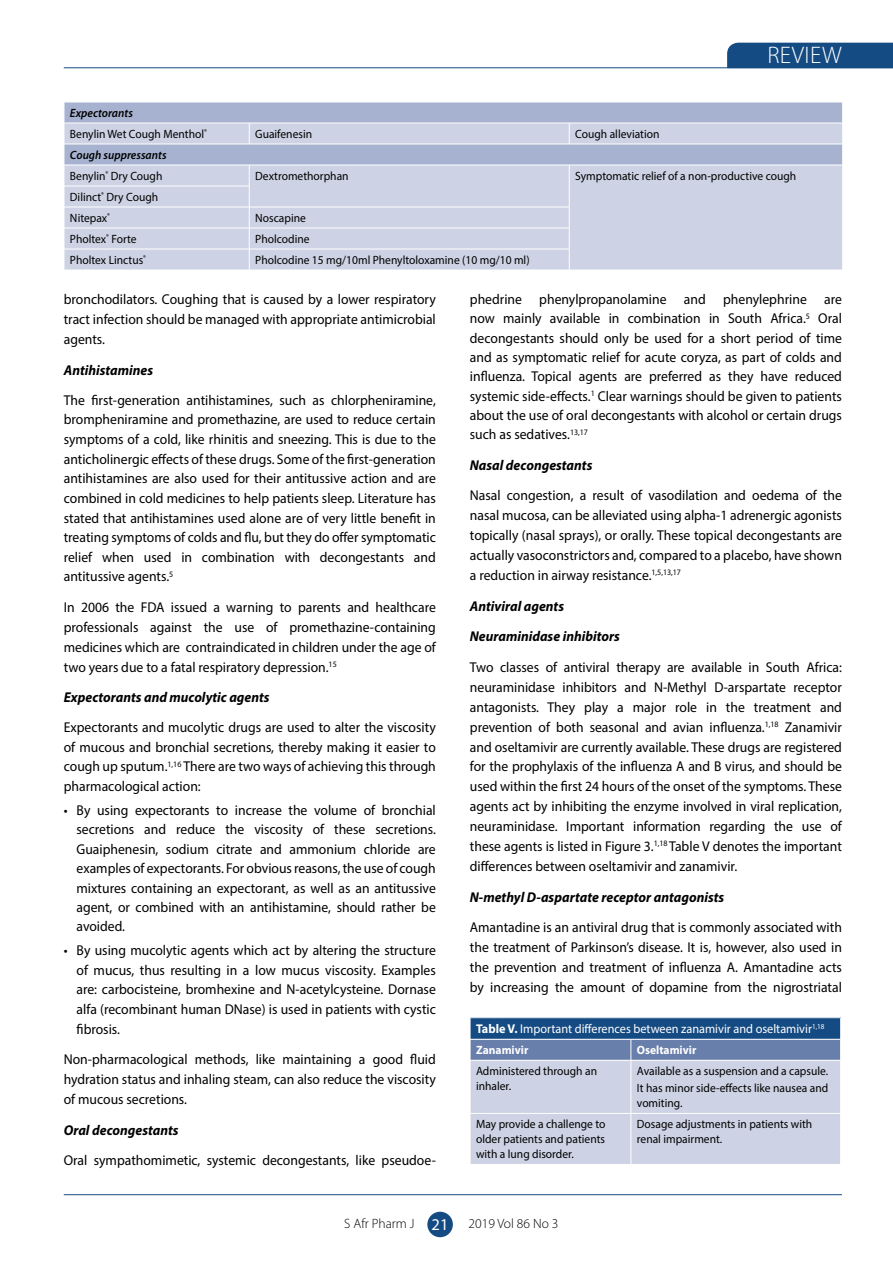
<style>
.page{position:relative;width:893px;height:1263px;background:#fff}
.page>*{position:absolute;margin:0;border:0;box-sizing:border-box;transform-origin:0 0}
.t1{font:300 24px "Myriad Pro";letter-spacing:.02em;color:#fff}
.t2{font:14.25px/20px "Myriad Pro";color:#000;text-align:justify;scale:.96 1}
.t3{font:italic 700 14.25px/30.6px "Myriad Pro";color:#000;scale:.96 1}
.t4{font:300 13.5px "Myriad Pro";color:#000}
.t5{font:12.75px "Myriad Pro";color:#fff;scale:.96 1}
.t6{font:12px/15px "Myriad Pro";color:#000;scale:.96 1}
.t7{font:italic 600 12px/21px "Myriad Pro";color:#000;scale:.96 1}
.t8{font:700 12px "Myriad Pro";color:#fff;scale:.96 1}
.s1{font-weight:600;font-style:italic}
.s2{font-weight:400;font-style:normal}
.s3{font-weight:700}
.s4{font-weight:400;font-size:16.5px;color:#fff}
</style>
<div class="page">
<hr style="left:64px;top:1194px;width:778px;height:1px;background:#154b83">
<div style="left:427px;top:1212px;width:26px;height:25px;background:#154b83;border-radius:50%"></div>
<svg style="left:726px;top:42px;width:167px;height:27px;background:#23558a"></svg>
<hr style="left:64px;top:67px;width:829px;height:1px;background:#154b83">
<div style="left:65px;top:103px;width:777px;height:20px;background:#a7b2d0"></div>
<svg style="left:65px;top:124px;width:777px;height:146px;background:#c8cfe1"></svg>
<svg style="left:249px;top:123px;width:1px;height:21px"></svg>
<svg style="left:569px;top:123px;width:1px;height:21px"></svg>
<hr style="left:64px;top:144px;width:185px;height:1px;background:#fff">
<hr style="left:249px;top:144px;width:320px;height:1px;background:#fff">
<hr style="left:569px;top:144px;width:274px;height:1px;background:#fff">
<hr style="left:64px;top:165px;width:185px;height:1px;background:#fff">
<hr style="left:249px;top:165px;width:320px;height:1px;background:#fff">
<hr style="left:569px;top:165px;width:274px;height:1px;background:#fff">
<svg style="left:842px;top:102px;width:1px;height:63px"></svg>
<hr style="left:64px;top:186px;width:185px;height:1px;background:#fff">
<hr style="left:64px;top:207px;width:185px;height:1px;background:#fff">
<hr style="left:249px;top:207px;width:320px;height:1px;background:#fff">
<hr style="left:64px;top:228px;width:185px;height:1px;background:#fff">
<hr style="left:249px;top:228px;width:320px;height:1px;background:#fff">
<hr style="left:64px;top:249px;width:185px;height:1px;background:#fff">
<svg style="left:64px;top:102px;width:1px;height:168px"></svg>
<hr style="left:249px;top:249px;width:320px;height:1px;background:#fff">
<svg style="left:249px;top:165px;width:1px;height:105px"></svg>
<svg style="left:569px;top:165px;width:1px;height:105px"></svg>
<svg style="left:470px;top:1018px;width:371px;height:146px;background:#a5b4ce"></svg>
<hr style="left:470px;top:1060px;width:161px;height:1px;background:#fff">
<hr style="left:470px;top:1060px;width:1px;height:53px;background:#fff">
<hr style="left:631px;top:1060px;width:210px;height:1px;background:#fff">
<hr style="left:631px;top:1060px;width:1px;height:53px;background:#fff">
<hr style="left:840px;top:1060px;width:1px;height:53px;background:#fff">
<hr style="left:470px;top:1113px;width:161px;height:1px;background:#fff">
<hr style="left:470px;top:1113px;width:1px;height:51px;background:#fff">
<hr style="left:631px;top:1113px;width:210px;height:1px;background:#fff">
<hr style="left:631px;top:1113px;width:1px;height:51px;background:#fff">
<hr style="left:840px;top:1113px;width:1px;height:51px;background:#fff">
<p class="t6" style="left:70px;top:102px;width:144px;line-height:21px"><span class="s1">Expectorants<br></span>Benylin Wet Cough Menthol<sup>®</sup></p>
<p class="t7" style="left:70px;top:144px;width:102px">Cough suppressants<br><span class="s2">Benylin</span><sup>®</sup> <span class="s2">Dry Cough</span></p>
<p class="t6" style="left:70px;top:186px;width:93px;line-height:21px">Dilinct<sup>®</sup> Dry Cough<br>Nitepax<sup>®</sup></p>
<p class="t6" style="left:255px;top:126px;width:61px">Guaifenesin</p>
<p class="t6" style="left:575px;top:126px;width:89px">Cough alleviation</p>
<h1 class="t1" style="left:767px;top:41px;width:76px">REVIEW</h1>
<p class="t6" style="left:255px;top:168px;width:99px">Dextromethorphan</p>
<p class="t6" style="left:575px;top:168px;width:232px">Symptomatic relief of a non-productive cough</p>
<p class="t6" style="left:255px;top:210px;width:54px">Noscapine</p>
<p class="t6" style="left:70px;top:231px;width:71px">Pholtex<sup>®</sup> Forte</p>
<p class="t6" style="left:255px;top:231px;width:58px">Pholcodine</p>
<p class="t6" style="left:70px;top:252px;width:81px">Pholtex Linctus<sup>®</sup></p>
<p class="t6" style="left:255px;top:252px;width:287px">Pholcodine 15 mg/10ml Phenyltoloxamine (10 mg/10 ml)</p>
<p class="t2" style="left:64px;top:289px;width:389px">bronchodilators. Coughing that is caused by a lower respiratory tract infection should be managed with appropriate antimicrobial agents.</p>
<p class="t3" style="left:64px;top:354px;width:94px">Antihistamines</p>
<p class="t2" style="left:64px;top:390px;width:389px">The first-generation antihistamines, such as chlorpheniramine, brompheniramine and promethazine, are used to reduce certain symptoms of a cold, like rhinitis and sneezing. This is due to the anticholinergic effects of these drugs. Some of the first-generation antihistamines are also used for their antitussive action and are combined in cold medicines to help patients sleep. Literature has stated that antihistamines used alone are of very little benefit in treating symptoms of colds and flu, but they do offer symptomatic relief when used in combination with decongestants and antitussive agents.<sup>5</sup></p>
<p class="t2" style="left:64px;top:597px;width:389px">In 2006 the FDA issued a warning to parents and healthcare professionals against the use of promethazine-containing medicines which are contraindicated in children under the age of two years due to a fatal respiratory depression.<sup>15</sup></p>
<p class="t3" style="left:64px;top:682px;width:216px">Expectorants and mucolytic agents</p>
<p class="t2" style="left:64px;top:718px;width:389px;line-height:19.5px">Expectorants and mucolytic drugs are used to alter the viscosity of mucous and bronchial secretions, thereby making it easier to cough up sputum.<sup>1,16</sup> There are two ways of achieving this through pharmacological action:</p>
<p class="t2" style="left:77px;top:800px;width:376px;line-height:19.5px;text-indent:-13px">• By using expectorants to increase the volume of bronchial secretions and reduce the viscosity of these secretions.<br>Guaiphenesin, sodium citrate and ammonium chloride are examples of expectorants. For obvious reasons, the use of cough mixtures containing an expectorant, as well as an antitussive agent, or combined with an antihistamine, should rather be avoided.</p>
<p class="t2" style="left:77px;top:940px;width:376px;text-indent:-13px">• By using mucolytic agents which act by altering the structure of mucus, thus resulting in a low mucus viscosity. Examples are: carbocisteine, bromhexine and N-acetylcysteine. Dornase alfa (recombinant human DNase) is used in patients with cystic fibrosis.</p>
<p class="t2" style="left:64px;top:1049px;width:389px">Non-pharmacological methods, like maintaining a good fluid hydration status and inhaling steam, can also reduce the viscosity of mucous secretions.</p>
<p class="t3" style="left:64px;top:1114px;width:121px">Oral decongestants</p>
<p class="t2" style="left:64px;top:1149px;width:389px">Oral sympathomimetic, systemic decongestants, like pseudoe-</p>
<p class="t2" style="left:470px;top:289px;width:389px;line-height:19.4px">phedrine phenylpropanolamine and phenylephrine are now mainly available in combination in South Africa.<sup>5</sup> Oral decongestants should only be used for a short period of time and as symptomatic relief for acute coryza, as part of colds and influenza. Topical agents are preferred as they have reduced systemic side-effects.<sup>1</sup> Clear warnings should be given to patients about the use of oral decongestants with alcohol or certain drugs such as sedatives.<sup>13,17</sup></p>
<p class="t3" style="left:470px;top:449px;width:129px">Nasal decongestants</p>
<p class="t2" style="left:470px;top:485px;width:389px">Nasal congestion, a result of vasodilation and oedema of the nasal mucosa, can be alleviated using alpha-1 adrenergic agonists topically (nasal sprays), or orally. These topical decongestants are actually vasoconstrictors and, compared to a placebo, have shown a reduction in airway resistance.<sup>1,5,13,17</sup></p>
<p class="t3" style="left:470px;top:590px;width:158px">Antiviral agents<br>Neuraminidase inhibitors</p>
<p class="t2" style="left:470px;top:657px;width:389px">Two classes of antiviral therapy are available in South Africa: neuraminidase inhibitors and N-Methyl D-arspartate receptor antagonists. They play a major role in the treatment and prevention of both seasonal and avian influenza.<sup>1,18</sup> Zanamivir and oseltamivir are currently available. These drugs are registered for the prophylaxis of the influenza A and B virus, and should be used within the first 24 hours of the onset of the symptoms. These agents act by inhibiting the enzyme involved in viral replication, neuraminidase. Important information regarding the use of these agents is listed in Figure 3.<sup>1,18</sup> Table V denotes the important differences between oseltamivir and zanamivir.</p>
<p class="t3" style="left:470px;top:881px;width:266px">N-methyl D-aspartate receptor antagonists</p>
<p class="t2" style="left:470px;top:917px;width:389px">Amantadine is an antiviral drug that is commonly associated with the treatment of Parkinson’s disease. It is, however, also used in the prevention and treatment of influenza A. Amantadine acts by increasing the amount of dopamine from the nigrostriatal</p>
<p class="t5" style="left:476px;top:1021px;width:364px"><span class="s3">Table V.</span> Important differences between zanamivir and oseltamivir<sup>1,18</sup></p>
<p class="t8" style="left:476px;top:1042px;width:56px">Zanamivir</p>
<p class="t8" style="left:637px;top:1042px;width:64px">Oseltamivir</p>
<p class="t6" style="left:476px;top:1063px;width:128px">Administered through an inhaler.</p>
<p class="t6" style="left:637px;top:1062px;width:201px;line-height:17.1px">Available as a suspension and a capsule.<br>It has minor side-effects like nausea and</p>
<p class="t6" style="left:637px;top:1096px;width:49px">vomiting.</p>
<p class="t6" style="left:476px;top:1117px;width:136px;text-align:justify">May provide a challenge to older patients and patients with a lung disorder.</p>
<p class="t6" style="left:637px;top:1117px;width:184px">Dosage adjustments in patients with renal impairment.</p>
<p class="t4" style="left:344px;top:1215px;width:106px">S Afr Pharm J <span class="s4">21</span></p>
<p class="t4" style="left:469px;top:1215px;width:91px">2019 Vol 86 No 3</p>
</div>
